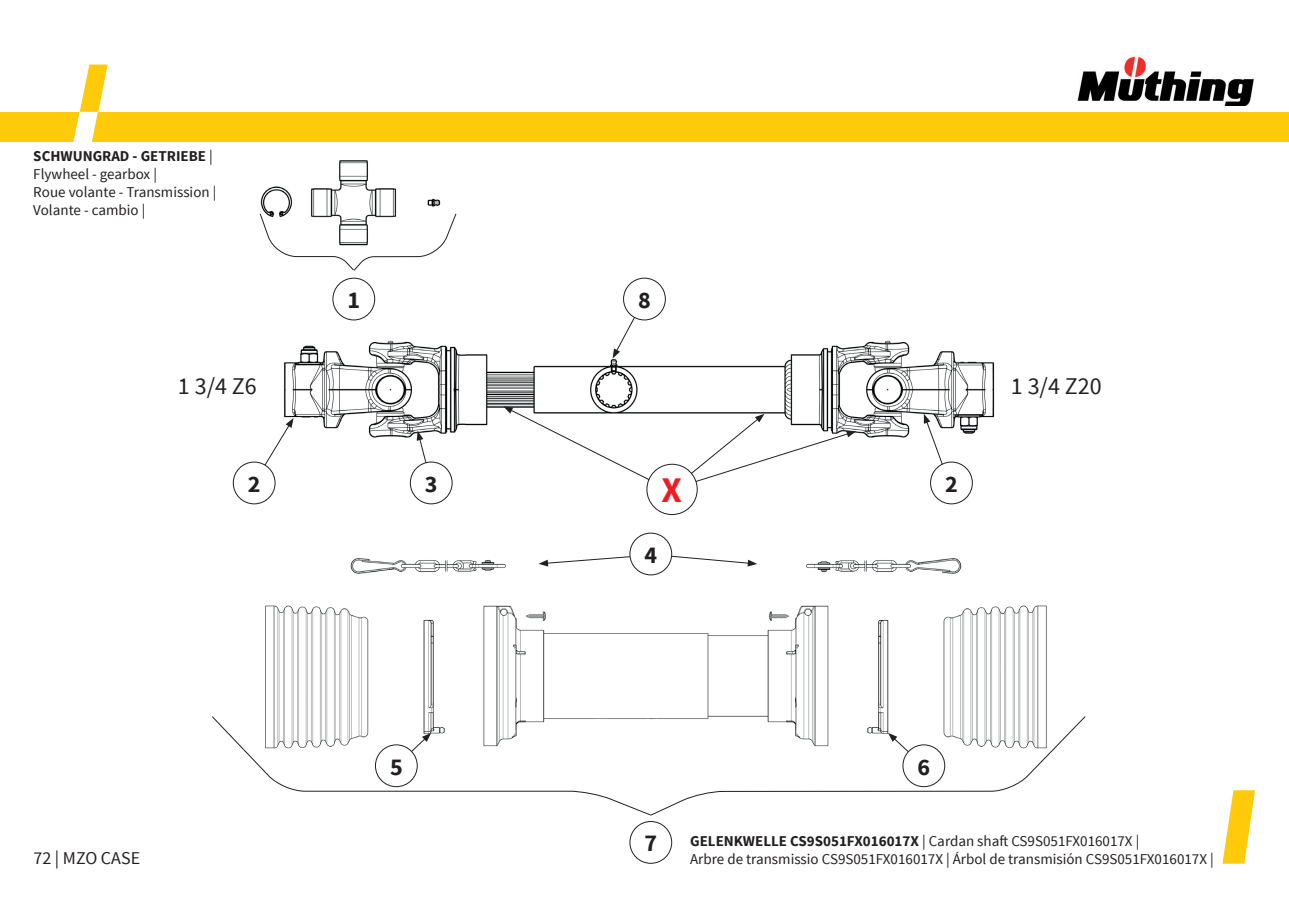
<style>
.page{position:relative;width:1289px;height:919px;background:#fff}
.page>*{position:absolute;margin:0;border:0;box-sizing:border-box;transform-origin:0 0}
.t1{font:700 36px "Source Sans Pro";color:#ee1d23}
.t2{font:24px "Source Sans Pro";color:#231f20}
.t3{font:700 24px "Source Sans Pro";color:#231f20}
.t4{font:18px "Source Sans Pro";color:#231f20}
.Inhalt{font:15px "Source Sans Pro";color:#231f20}
.Inhalt-2{font:700 15px "Source Sans Pro";color:#231f20}
.s1{font-weight:400}
.s2{font-weight:700}
</style>
<div class="page">
<svg style="left:1222px;top:790px;width:32px;height:73px"></svg>
<img style="left:1124px;top:55px;width:22px;height:10px">
<svg style="left:0;top:65px;width:1288px;height:77px"></svg>
<img style="left:232px;top:160px;width:815px;height:682px">
<div style="left:333px;top:278px;width:42px;height:42px;background:#fff;border-radius:50%"></div>
<div style="left:332px;top:278px;width:43px;height:42px;border:1px solid #231f20;border-radius:50%"></div>
<svg style="left:259px;top:213px;width:198px;height:58px"></svg>
<svg style="left:538px;top:553px;width:219px;height:13px"></svg>
<div style="left:630px;top:821px;width:41px;height:42px;background:#fff;border-radius:50%"></div>
<div style="left:629px;top:821px;width:43px;height:42px;border:1px solid #231f20;border-radius:50%"></div>
<div style="left:630px;top:533px;width:41px;height:42px;background:#fff;border-radius:50%"></div>
<div style="left:629px;top:532px;width:43px;height:43px;border:1px solid #231f20;border-radius:50%"></div>
<svg style="left:612px;top:297px;width:34px;height:61px"></svg>
<svg style="left:253px;top:418px;width:40px;height:66px"></svg>
<svg style="left:416px;top:431px;width:16px;height:37px"></svg>
<svg style="left:503px;top:406px;width:353px;height:84px"></svg>
<svg style="left:923px;top:414px;width:29px;height:76px"></svg>
<svg style="left:212px;top:715px;width:874px;height:101px"></svg>
<div style="left:410px;top:462px;width:42px;height:42px;background:#fff;border-radius:50%"></div>
<div style="left:410px;top:461px;width:42px;height:43px;border:1px solid #231f20;border-radius:50%"></div>
<div style="left:930px;top:462px;width:42px;height:42px;background:#fff;border-radius:50%"></div>
<div style="left:930px;top:461px;width:42px;height:43px;border:1px solid #231f20;border-radius:50%"></div>
<div style="left:233px;top:462px;width:42px;height:42px;background:#fff;border-radius:50%"></div>
<div style="left:233px;top:461px;width:42px;height:43px;border:1px solid #231f20;border-radius:50%"></div>
<div style="left:903px;top:744px;width:41px;height:42px;background:#fff;border-radius:50%"></div>
<div style="left:902px;top:744px;width:43px;height:43px;border:1px solid #231f20;border-radius:50%"></div>
<div style="left:375px;top:744px;width:42px;height:42px;background:#fff;border-radius:50%"></div>
<div style="left:375px;top:744px;width:42px;height:43px;border:1px solid #231f20;border-radius:50%"></div>
<div style="left:647px;top:464px;width:50px;height:50px;background:#fff;border-radius:50%"></div>
<div style="left:646px;top:464px;width:51px;height:51px;border:1px solid #231f20;border-radius:50%"></div>
<div style="left:623px;top:278px;width:42px;height:42px;background:#fff;border-radius:50%"></div>
<div style="left:623px;top:278px;width:42px;height:42px;border:1px solid #231f20;border-radius:50%"></div>
<p class="Inhalt-2" style="left:33px;top:146px;width:181px">SCHWUNGRAD - GETRIEBE <span class="s1">|</span></p>
<p class="Inhalt" style="left:33px;top:165px;width:125px">Flywheel - gearbox |</p>
<p class="Inhalt" style="left:33px;top:183px;width:184px">Roue volante - Transmission |</p>
<p class="Inhalt" style="left:33px;top:201px;width:114px">Volante - cambio |</p>
<p class="t3" style="left:347px;top:284px;width:14px">1</p>
<p class="t3" style="left:638px;top:284px;width:14px">8</p>
<p class="t2" style="left:178px;top:371px;width:80px">1 3/4 Z6</p>
<p class="t2" style="left:1010px;top:371px;width:92px">1 3/4 Z20</p>
<p class="t3" style="left:248px;top:468px;width:14px">2</p>
<p class="t3" style="left:425px;top:468px;width:14px">3</p>
<p class="t3" style="left:945px;top:468px;width:14px">2</p>
<p class="t1" style="left:661px;top:466px;width:22px">X</p>
<p class="t3" style="left:644px;top:539px;width:14px">4</p>
<p class="t4" style="left:33px;top:846px;width:108px">72 | MZO CASE</p>
<p class="t3" style="left:390px;top:751px;width:14px">5</p>
<p class="t3" style="left:917px;top:751px;width:14px">6</p>
<p class="t3" style="left:644px;top:828px;width:14px">7</p>
<p class="Inhalt" style="left:690px;top:831px;width:450px"><span class="s2">GELENKWELLE CS9S051FX016017X</span> | Cardan shaft CS9S051FX016017X |</p>
<p class="Inhalt" style="left:690px;top:849px;width:525px">Arbre de transmissio CS9S051FX016017X | Árbol de transmisión CS9S051FX016017X |</p>
</div>
